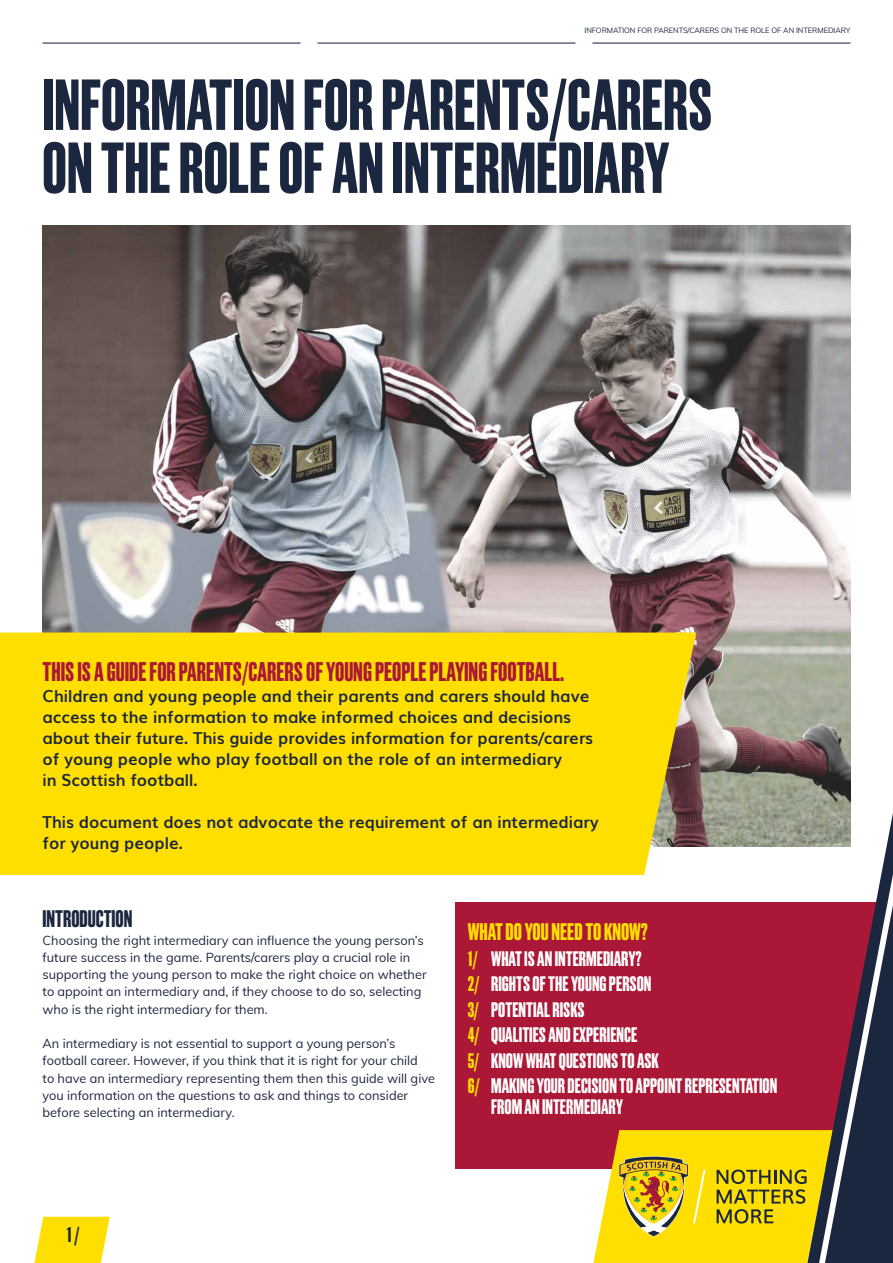
<style>
.page{position:relative;width:893px;height:1263px;background:#fff}
.page>*{position:absolute;margin:0;border:0;box-sizing:border-box;transform-origin:0 0}
.t1{font:700 72px/63px "Grotzec Xcond";color:#1b263f}
.t2{font:700 27px "Grotzec Xcond";color:#ab1837}
.t3{font:700 24px "Grotzec Xcond";color:#ffdf00}
.t4{font:700 24px "Grotzec Xcond";color:#1b263f}
.t5{font:700 21.3px "Grotzec Xcond";color:#1b263f}
.t6{font:700 21px/25.5px "Grotzec Xcond";color:#fff}
.t7{font:700 16.5px/21px "Muli";color:#1b263f}
.t8{font:12.75px/17.2px "Muli";color:#1b263f}
.t9{font:7.5px "Muli";letter-spacing:-.01em;color:#1b263f}
.s1{color:#ffdf00}
</style>
<div class="page">
<img style="left:43px;top:225px;width:807px;height:588px">
<div style="left:0;top:632px;width:696px;height:243px;background:#ffdf00"></div>
<div style="left:455px;top:902px;width:438px;height:267px;background:#ab1837"></div>
<svg style="left:593px;top:813px;width:300px;height:450px"></svg>
<hr style="left:43px;top:43px;width:257px;height:1px;background:#1b263f">
<hr style="left:317px;top:43px;width:258px;height:1px;background:#1b263f">
<hr style="left:592px;top:43px;width:258px;height:1px;background:#1b263f">
<svg style="left:34px;top:1217px;width:76px;height:46px;background:#ffe320"></svg>
<p class="t9" style="left:585px;top:24px;width:267px">INFORMATION FOR PARENTS/CARERS ON THE ROLE OF AN INTERMEDIARY</p>
<h1 class="t1" style="left:42px;top:68px;width:672px">INFORMATION FOR PARENTS/CARERS<br>ON THE ROLE OF AN INTERMEDIARY</h1>
<h2 class="t2" style="left:43px;top:653px;width:523px">THIS IS A GUIDE FOR PARENTS/CARERS OF YOUNG PEOPLE PLAYING FOOTBALL.</h2>
<p class="t7" style="left:43px;top:684px;width:552px">Children and young people and their parents and carers should have access to the information to make informed choices and decisions about their future. This guide provides information for parents/carers of young people who play football on the role of an intermediary<br>in Scottish football.</p>
<p class="t7" style="left:43px;top:810px;width:558px">This document does not advocate the requirement of an intermediary for young people.</p>
<h3 class="t4" style="left:43px;top:902px;width:91px">INTRODUCTION</h3>
<p class="t8" style="left:43px;top:931px;width:386px">Choosing the right intermediary can influence the young person’s future success in the game. Parents/carers play a crucial role in supporting the young person to make the right choice on whether to appoint an intermediary and, if they choose to do so, selecting who is the right intermediary for them.</p>
<p class="t8" style="left:43px;top:1034px;width:394px">An intermediary is not essential to support a young person’s football career. However, if you think that it is right for your child<br>to have an intermediary representing them then this guide will give you information on the questions to ask and things to consider before selecting an intermediary.</p>
<h3 class="t3" style="left:468px;top:915px;width:182px">WHAT DO YOU NEED TO KNOW?</h3>
<h3 class="t6" style="left:468px;top:944px;width:311px"><span class="s1">1/</span> WHAT IS AN INTERMEDIARY?<br><span class="s1">2/</span> RIGHTS OF THE YOUNG PERSON<br><span class="s1">3/</span> POTENTIAL RISKS<br><span class="s1">4/</span> QUALITIES AND EXPERIENCE<br><span class="s1">5/</span> KNOW WHAT QUESTIONS TO ASK<br><span class="s1">6/</span> MAKING YOUR DECISION TO APPOINT REPRESENTATION</h3>
<h3 class="t6" style="left:491px;top:1092px;width:133px">FROM AN INTERMEDIARY</h3>
<h3 class="t5" style="left:67px;top:1220px;width:14px">1 /</h3>
</div>
